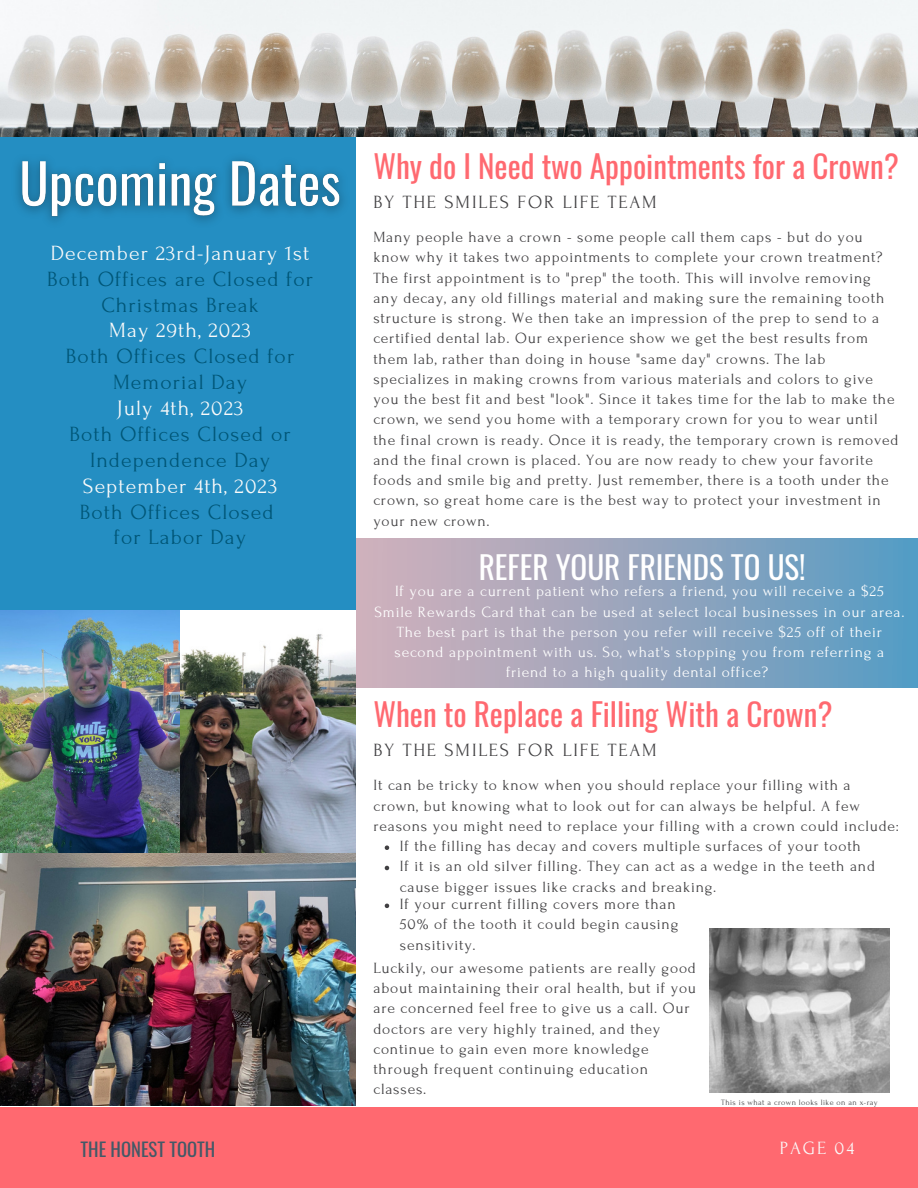
<style>
.page{position:relative;width:918px;height:1188px;background:#fff}
.page>*{position:absolute;margin:0;border:0;box-sizing:border-box;transform-origin:0 0}
.t1{font:31.2px "Oswald";color:#ff6970}
.t2{font:31.2px "Oswald";color:#fff}
.t3{font:21.75px/25.8px "Forum";letter-spacing:.05em;color:#005677;text-align:center}
.t4{font:21.75px "Forum";letter-spacing:.05em;color:#fafafa}
.t5{font:18.75px "Forum";letter-spacing:.1em;color:#414042}
.t6{font:18.6px "Oswald";color:#435967}
.t7{font:18.6px "Forum";letter-spacing:.1em;color:#fafafa}
.t8{font:15.6px/20.2px "Forum";letter-spacing:.05em;color:#414042}
.t9{font:15.6px/20.2px "Forum";letter-spacing:.05em;color:#fff;text-align:center}
.t10{font:8.1px "Forum";letter-spacing:.05em;color:#414042}
</style>
<div class="page">
<svg style="left:356px;top:538px;width:562px;height:150px;background:#96a5be"></svg>
<div style="left:0;top:124px;width:356px;height:487px;background:#248ec2"></div>
<div style="left:0;top:1107px;width:918px;height:81px;background:#ff6970"></div>
<img style="left:0;top:0;width:918px;height:137px">
<img style="left:4px;top:125px;width:353px;height:97px">
<img style="left:0;top:611px;width:356px;height:495px">
<img style="left:709px;top:929px;width:180px;height:164px">
<svg style="left:385px;top:845px;width:4px;height:5px"></svg>
<svg style="left:385px;top:866px;width:4px;height:4px"></svg>
<svg style="left:385px;top:904px;width:4px;height:4px"></svg>
<h2 class="t4" style="left:51px;top:241px;width:260px">December 23rd-January 1st</h2>
<h2 class="t3" style="left:47px;top:266px;width:268px">Both Offices are Closed for<br>Christmas Break</h2>
<h2 class="t4" style="left:109px;top:319px;width:144px">May 29th, 2023</h2>
<h2 class="t3" style="left:66px;top:344px;width:230px">Both Offices Closed for<br>Memorial Day</h2>
<h2 class="t4" style="left:117px;top:396px;width:128px">July 4th, 2023</h2>
<h2 class="t3" style="left:69px;top:421px;width:223px">Both Offices Closed or<br>Independence Day</h2>
<h2 class="t4" style="left:83px;top:474px;width:196px">September 4th, 2023</h2>
<h2 class="t3" style="left:80px;top:499px;width:195px">Both Offices Closed for Labor Day</h2>
<h1 class="t1" style="left:373px;top:142px;width:527px">Why do I Need two Appointments for a Crown?</h1>
<p class="t5" style="left:373px;top:192px;width:285px">BY THE SMILES FOR LIFE TEAM</p>
<p class="t8" style="left:373px;top:227px;width:527px">Many people have a crown - some people call them caps - but do you know why it takes two appointments to complete your crown treatment?<br>The first appointment is to "prep" the tooth. This will involve removing any decay, any old fillings material and making sure the remaining tooth structure is strong. We then take an impression of the prep to send to a certified dental lab. Our experience show we get the best results from them lab, rather than doing in house "same day" crowns. The lab specializes in making crowns from various materials and colors to give you the best fit and best "look". Since it takes time for the lab to make the crown, we send you home with a temporary crown for you to wear until the final crown is ready. Once it is ready, the temporary crown is removed and the final crown is placed. You are now ready to chew your favorite foods and smile big and pretty. Just remember, there is a tooth under the crown, so great home care is the best way to protect your investment in your new crown.</p>
<h1 class="t2" style="left:479px;top:543px;width:329px">REFER YOUR FRIENDS TO US!</h1>
<p class="t9" style="left:375px;top:582px;width:531px">If you are a current patient who refers a friend, you will receive a $25<br>Smile Rewards Card that can be used at select local businesses in our area.<br>The best part is that the person you refer will receive $25 off of their second appointment with us. So, what's stopping you from referring a friend to a high quality dental office?</p>
<h1 class="t1" style="left:373px;top:690px;width:461px">When to Replace a Filling With a Crown?</h1>
<p class="t5" style="left:373px;top:740px;width:285px">BY THE SMILES FOR LIFE TEAM</p>
<p class="t8" style="left:373px;top:775px;width:527px">It can be tricky to know when you should replace your filling with a crown, but knowing what to look out for can always be helpful. A few reasons you might need to replace your filling with a crown could include:</p>
<p class="t8" style="left:400px;top:836px;width:477px">If the filling has decay and covers multiple surfaces of your tooth<br>If it is an old silver filling. They can act as a wedge in the teeth and cause bigger issues like cracks and breaking.</p>
<p class="t8" style="left:400px;top:894px;width:280px">If your current filling covers more than<br>50% of the tooth it could begin causing sensitivity.</p>
<p class="t8" style="left:373px;top:958px;width:324px">Luckily, our awesome patients are really good about maintaining their oral health, but if you are concerned feel free to give us a call. Our doctors are very highly trained, and they continue to gain even more knowledge through frequent continuing education classes.</p>
<p class="t10" style="left:721px;top:1098px;width:158px">This is what a crown looks like on an x-ray</p>
<p class="t6" style="left:81px;top:1135px;width:136px">THE HONEST TOOTH</p>
<p class="t7" style="left:780px;top:1138px;width:76px">PAGE 04</p>
</div>
